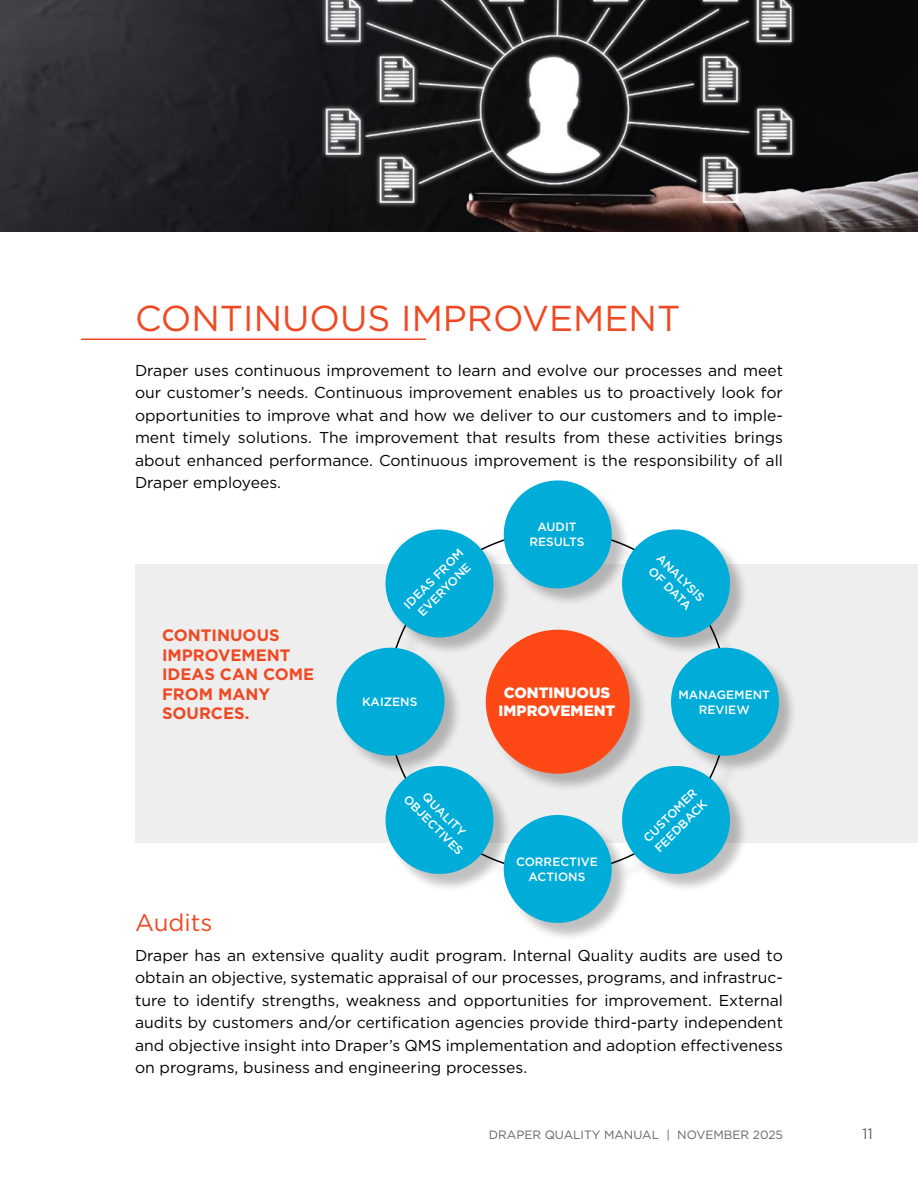
<style>
.page{position:relative;width:918px;height:1188px;background:#fff}
.page>*{position:absolute;margin:0;border:0;box-sizing:border-box;transform-origin:0 0}
.t1{font:36px "Gotham";color:#ef4923}
.t2{font:24px "Gotham";color:#ef4923}
.t3{font:700 16.5px/19.5px "Gotham";color:#ef4923}
.t4{font:15.75px/22.5px "Gotham";color:#000;text-align:justify}
.t5{font:900 15px/18px "Gotham";color:#fff;text-align:center}
.t6{font:15px "Gotham";color:#636466}
.t7{font:500 12px/15px "Gotham";color:#fff;text-align:center}
.t8{font:12px "Gotham";color:#636466}
</style>
<div class="page">
<div style="left:135px;top:564px;width:783px;height:279px;background:#efeeee"></div>
<hr style="left:81px;top:338px;width:345px;height:2px;background:#ef4923">
<div style="left:338px;top:482px;width:460px;height:460px;background:#000;opacity:.25"></div>
<div style="left:504px;top:480px;width:108px;height:108px;background:#00acd8;border-radius:50%"></div>
<div style="left:504px;top:815px;width:108px;height:108px;background:#00acd8;border-radius:50%"></div>
<div style="left:671px;top:648px;width:108px;height:108px;background:#00acd8;border-radius:50%"></div>
<div style="left:337px;top:648px;width:108px;height:108px;background:#00acd8;border-radius:50%"></div>
<svg style="left:617px;top:524px;width:118px;height:119px"></svg>
<svg style="left:380px;top:761px;width:119px;height:118px"></svg>
<svg style="left:617px;top:761px;width:118px;height:118px"></svg>
<svg style="left:380px;top:524px;width:119px;height:119px"></svg>
<div style="left:486px;top:630px;width:144px;height:144px;background:#fe4815;border-radius:50%"></div>
<img style="left:0;top:0;width:918px;height:231px">
<h1 class="t1" style="left:135px;top:298px;width:547px">CONTINUOUS IMPROVEMENT</h1>
<p class="t4" style="left:135px;top:359px;width:650px">Draper uses continuous improvement to learn and evolve our processes and meet our customer’s needs. Continuous improvement enables us to proactively look for opportunities to improve what and how we deliver to our customers and to imple&shy;ment timely solutions. The improvement that results from these activities brings about enhanced performance. Continuous improvement is the responsibility of all Draper employees.</p>
<p class="t3" style="left:162px;top:625px;width:154px">CONTINUOUS<br>IMPROVEMENT<br>IDEAS CAN COME<br>FROM MANY<br>SOURCES.</p>
<p class="t7" style="left:400px;top:601px;width:81px;rotate:-45deg">IDEAS FROM<br>EVERYONE</p>
<p class="t7" style="left:530px;top:519px;width:56px">AUDIT<br>RESULTS</p>
<p class="t7" style="left:362px;top:694px;width:57px">KAIZENS</p>
<p class="t5" style="left:499px;top:683px;width:118px">CONTINUOUS<br>IMPROVEMENT</p>
<p class="t7" style="left:664px;top:550px;width:63px;text-align:left;rotate:45deg">ANALYSIS<br>OF DATA</p>
<p class="t7" style="left:679px;top:687px;width:93px">MANAGEMENT<br>REVIEW</p>
<p class="t7" style="left:430px;top:789px;width:58px;rotate:45deg">QUALITY</p>
<p class="t7" style="left:640px;top:835px;width:72px;text-align:left;rotate:-45deg">CUSTOMER<br>FEEDBACK</p>
<p class="t7" style="left:411px;top:791px;width:80px;rotate:45deg">OBJECTIVES</p>
<p class="t7" style="left:516px;top:854px;width:83px">CORRECTIVE<br>ACTIONS</p>
<h2 class="t2" style="left:135px;top:909px;width:79px">Audits</h2>
<p class="t4" style="left:135px;top:944px;width:650px">Draper has an extensive quality audit program. Internal Quality audits are used to obtain an objective, systematic appraisal of our processes, programs, and infrastruc&shy;ture to identify strengths, weakness and opportunities for improvement. External audits by customers and/or certification agencies provide third-party independent and objective insight into Draper’s QMS implementation and adoption effectiveness on programs, business and engineering processes.</p>
<p class="t8" style="left:489px;top:1129px;width:296px">DRAPER QUALITY MANUAL | NOVEMBER 2025</p>
<p class="t6" style="left:862px;top:1126px;width:12px">11</p>
</div>
